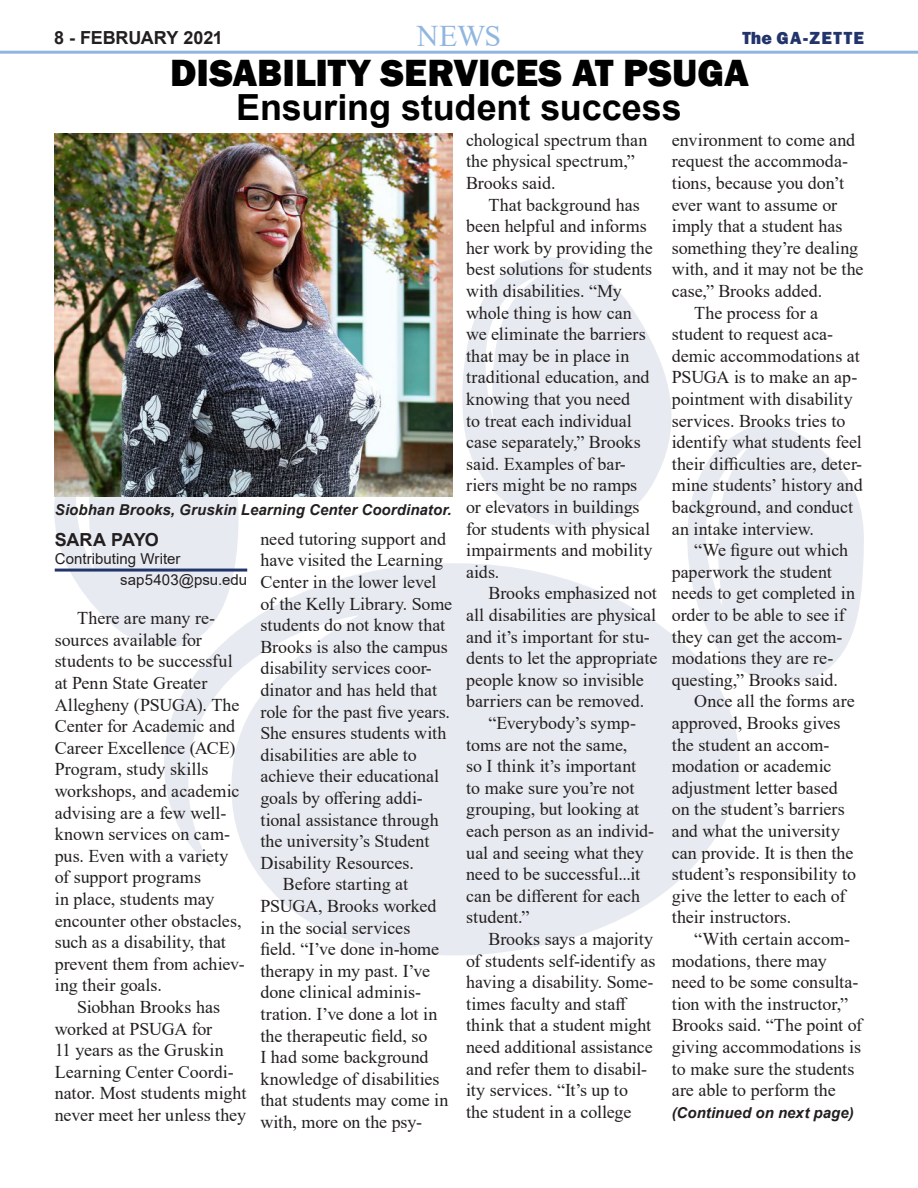
<style>
.page{position:relative;width:918px;height:1188px;background:#fff}
.page>*{position:absolute;margin:0;border:0;box-sizing:border-box;transform-origin:0 0}
.t1{font:800 39px "Franklin Gothic";color:#000}
.t2{font:700 36px "Arial";letter-spacing:-.005em;color:#000}
.t3{font:30px "Times New Roman";color:#90b6df}
.t4{font:18px/21.6px "Times New Roman";color:#231f20}
.t5{font:700 18px "Arial";letter-spacing:-.01em;color:#231f20}
.t6{font:800 18px "Franklin Gothic";letter-spacing:.07em;color:#22346b}
.t7{font:700 18px "Arial";letter-spacing:-.03em;color:#231f20}
.t8{font:italic 700 15px "Arial";letter-spacing:.005em;color:#231f20}
.t9{font:15px "Arial";letter-spacing:.005em;color:#231f20}
</style>
<div class="page">
<svg style="left:164px;top:563px;width:576px;height:392px;fill:#e7eaf0"></svg>
<svg style="left:670px;top:423px;width:194px;height:273px;fill:#e7eaf0"></svg>
<svg style="left:462px;top:258px;width:220px;height:304px;fill:#e7eaf0"></svg>
<svg style="left:54px;top:497px;width:185px;height:164px;fill:#e7eaf0"></svg>
<hr style="left:55px;top:569px;width:192px;height:3px;background:#21356b">
<img style="left:54px;top:133px;width:399px;height:364px">
<hr style="left:0;top:51px;width:918px;height:3px;background:#90b6df">
<p class="t3" style="left:417px;top:15px;width:86px">NEWS</p>
<p class="t5" style="left:54px;top:25px;width:170px">8 - FEBRUARY 2021</p>
<p class="t6" style="left:742px;top:27px;width:123px">The GA-ZETTE</p>
<p class="t1" style="left:170px;top:48px;width:580px">DISABILITY SERVICES AT PSUGA</p>
<p class="t2" style="left:236px;top:82px;width:447px">Ensuring student success</p>
<p class="t8" style="left:55px;top:499px;width:398px">Siobhan Brooks, Gruskin Learning Center Coordinator.</p>
<p class="t7" style="left:55px;top:527px;width:106px">SARA PAYO</p>
<p class="t9" style="left:55px;top:549px;width:127px">Contributing Writer</p>
<p class="t9" style="left:120px;top:570px;width:128px">sap5403@psu.edu</p>
<p class="t4" style="left:55px;top:607px;width:191px;text-indent:22px">There are many re&shy;sources available for students to be successful at Penn State Greater<br>Allegheny (PSUGA). The<br>Center for Academic and<br>Career Excellence (ACE)<br>Program, study skills workshops, and academic advising are a few well&shy;known services on cam&shy;pus. Even with a variety of support programs<br>in place, students may encounter other obstacles, such as a disability, that prevent them from achiev&shy;ing their goals.</p>
<p class="t4" style="left:55px;top:996px;width:193px;text-indent:22px">Siobhan Brooks has worked at PSUGA for<br>11 years as the Gruskin<br>Learning Center Coordi&shy;nator. Most students might never meet her unless they</p>
<p class="t4" style="left:260px;top:527px;width:193px">need tutoring support and have visited the Learning<br>Center in the lower level of the Kelly Library. Some students do not know that<br>Brooks is also the campus disability services coor&shy;dinator and has held that role for the past five years.<br>She ensures students with disabilities are able to achieve their educational goals by offering addi&shy;tional assistance through the university’s Student<br>Disability Resources.</p>
<p class="t4" style="left:283px;top:873px;width:127px">Before starting at</p>
<p class="t4" style="left:260px;top:895px;width:190px">PSUGA, Brooks worked in the social services field. “I’ve done in-home therapy in my past. I’ve done clinical adminis&shy;tration. I’ve done a lot in the therapeutic field, so<br>I had some background knowledge of disabilities that students may come in with, more on the psy-</p>
<p class="t4" style="left:466px;top:128px;width:183px">chological spectrum than the physical spectrum,”<br>Brooks said.</p>
<p class="t4" style="left:466px;top:193px;width:188px;text-indent:22px">That background has been helpful and informs her work by providing the best solutions for students with disabilities. “My whole thing is how can we eliminate the barriers that may be in place in traditional education, and knowing that you need<br>to treat each individual case separately,” Brooks said. Examples of bar&shy;riers might be no ramps or elevators in buildings for students with physical impairments and mobility aids.</p>
<p class="t4" style="left:466px;top:582px;width:193px;text-indent:22px">Brooks emphasized not all disabilities are physical and it’s important for stu&shy;dents to let the appropriate people know so invisible barriers can be removed.</p>
<p class="t4" style="left:466px;top:712px;width:190px;text-indent:22px">“Everybody’s symp&shy;toms are not the same,<br>so I think it’s important to make sure you’re not grouping, but looking at each person as an individ&shy;ual and seeing what they need to be successful...it can be different for each student.”</p>
<p class="t4" style="left:466px;top:928px;width:191px;text-indent:22px">Brooks says a majority of students self-identify as having a disability. Some&shy;times faculty and staff think that a student might need additional assistance and refer them to disabil&shy;ity services. “It’s up to<br>the student in a college</p>
<p class="t4" style="left:672px;top:128px;width:193px">environment to come and request the accommoda&shy;tions, because you don’t ever want to assume or imply that a student has something they’re dealing with, and it may not be the case,” Brooks added.</p>
<p class="t4" style="left:672px;top:301px;width:192px;text-indent:22px">The process for a student to request aca&shy;demic accommodations at<br>PSUGA is to make an ap&shy;pointment with disability services. Brooks tries to identify what students feel their difficulties are, deter&shy;mine students’ history and background, and conduct an intake interview.</p>
<p class="t4" style="left:672px;top:539px;width:185px;text-indent:22px">“We figure out which paperwork the student needs to get completed in order to be able to see if they can get the accom&shy;modations they are re&shy;questing,” Brooks said.</p>
<p class="t4" style="left:672px;top:690px;width:186px;text-indent:22px">Once all the forms are approved, Brooks gives the student an accom&shy;modation or academic adjustment letter based on the student’s barriers and what the university can provide. It is then the student’s responsibility to give the letter to each of their instructors.</p>
<p class="t4" style="left:672px;top:928px;width:192px;text-indent:22px">“With certain accom&shy;modations, there may need to be some consulta&shy;tion with the instructor,”<br>Brooks said. “The point of giving accommodations is to make sure the students are able to perform the</p>
<p class="t8" style="left:672px;top:1103px;width:183px">(Continued on next page)</p>
</div>
